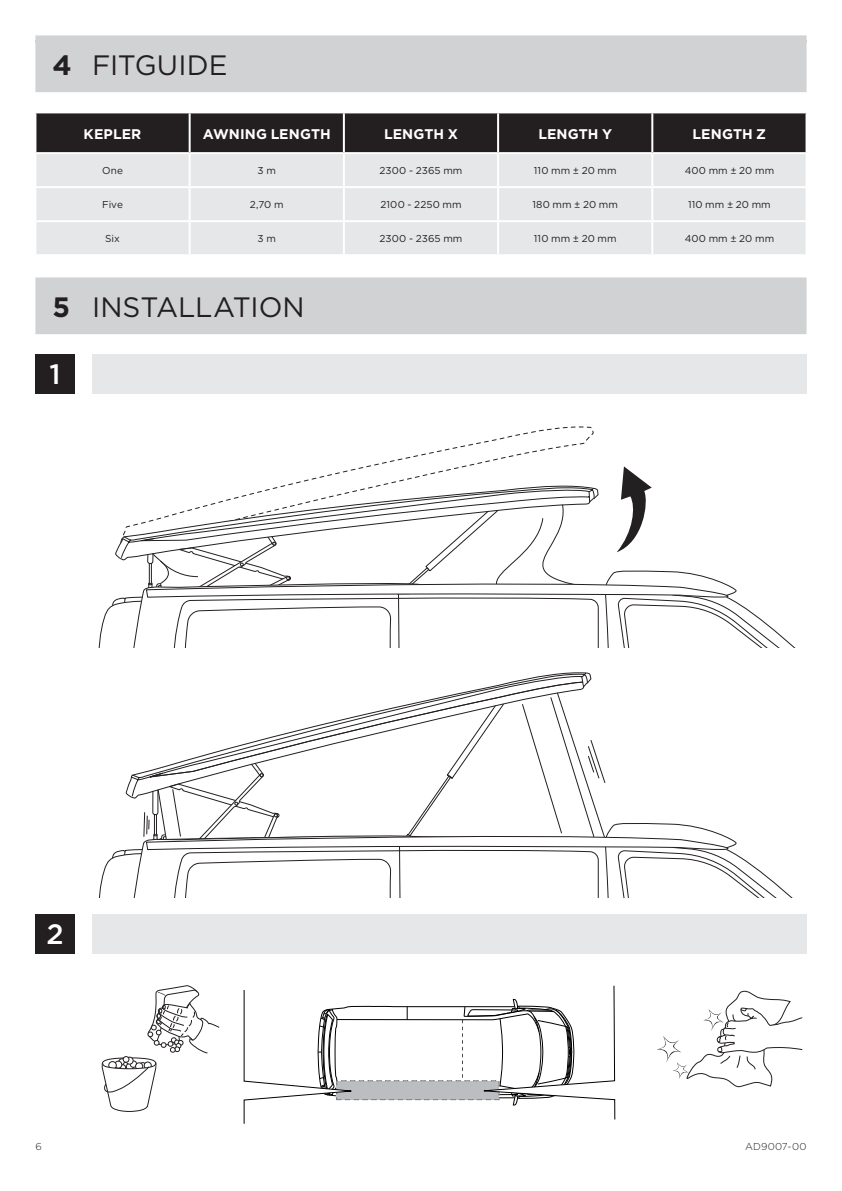
<style>
.page{position:relative;width:842px;height:1191px;background:#fff}
.page>*{position:absolute;margin:0;border:0;box-sizing:border-box;transform-origin:0 0}
.t1{font:28px "Thule";color:#231f20}
.t2{font:500 28px "Thule";color:#fff}
.TABLE-7pt_-_titel{font:700 14px "Thule";letter-spacing:.005em;color:#fff}
.TABLE-5pt_-_content{font:10px "Thule";letter-spacing:.01em;color:#231f20}
.t3{font:300 10px "Thule";letter-spacing:.025em;color:#231f20}
.s1{font-weight:700}
</style>
<div class="page">
<div style="left:35px;top:277px;width:771px;height:57px;background:#d1d2d4"></div>
<svg style="left:368px;top:426px;width:224px;height:40px"></svg>
<svg style="left:98px;top:466px;width:697px;height:181px"></svg>
<svg style="left:515px;top:672px;width:73px;height:17px"></svg>
<svg style="left:441px;top:681px;width:142px;height:16px"></svg>
<svg style="left:414px;top:697px;width:148px;height:6px"></svg>
<svg style="left:99px;top:703px;width:693px;height:194px"></svg>
<hr style="left:399px;top:846px;width:1px;height:51px;background:#231f20">
<svg style="left:657px;top:990px;width:146px;height:97px"></svg>
<svg style="left:243px;top:985px;width:372px;height:139px"></svg>
<svg style="left:102px;top:985px;width:118px;height:127px"></svg>
<div style="left:92px;top:354px;width:714px;height:40px;background:#e6e7e9"></div>
<div style="left:92px;top:914px;width:714px;height:40px;background:#e6e7e9"></div>
<div style="left:35px;top:354px;width:40px;height:40px;background:#231f20"></div>
<div style="left:35px;top:914px;width:40px;height:40px;background:#231f20"></div>
<div style="left:35px;top:35px;width:771px;height:57px;background:#d1d2d4"></div>
<div style="left:36px;top:113px;width:769px;height:39px;background:#231f20"></div>
<div style="left:36px;top:154px;width:769px;height:100px;background:#e6e7e9"></div>
<hr style="left:189px;top:113px;width:2px;height:39px;background:#fff">
<hr style="left:343px;top:113px;width:2px;height:39px;background:#fff">
<hr style="left:497px;top:113px;width:2px;height:39px;background:#fff">
<hr style="left:651px;top:113px;width:2px;height:39px;background:#fff">
<hr style="left:189px;top:154px;width:2px;height:32px;background:#fff">
<hr style="left:343px;top:154px;width:2px;height:32px;background:#fff">
<hr style="left:497px;top:154px;width:2px;height:32px;background:#fff">
<hr style="left:651px;top:154px;width:2px;height:32px;background:#fff">
<hr style="left:34px;top:186px;width:156px;height:2px;background:#fff">
<hr style="left:190px;top:186px;width:154px;height:2px;background:#fff">
<hr style="left:189px;top:188px;width:2px;height:32px;background:#fff">
<hr style="left:344px;top:186px;width:154px;height:2px;background:#fff">
<hr style="left:343px;top:188px;width:2px;height:32px;background:#fff">
<hr style="left:498px;top:186px;width:154px;height:2px;background:#fff">
<hr style="left:497px;top:188px;width:2px;height:32px;background:#fff">
<hr style="left:652px;top:186px;width:155px;height:2px;background:#fff">
<hr style="left:651px;top:188px;width:2px;height:32px;background:#fff">
<hr style="left:34px;top:220px;width:156px;height:2px;background:#fff">
<hr style="left:190px;top:220px;width:154px;height:2px;background:#fff">
<hr style="left:189px;top:222px;width:2px;height:32px;background:#fff">
<hr style="left:344px;top:220px;width:154px;height:2px;background:#fff">
<hr style="left:343px;top:222px;width:2px;height:32px;background:#fff">
<hr style="left:498px;top:220px;width:154px;height:2px;background:#fff">
<hr style="left:497px;top:222px;width:2px;height:32px;background:#fff">
<hr style="left:652px;top:220px;width:155px;height:2px;background:#fff">
<hr style="left:651px;top:222px;width:2px;height:32px;background:#fff">
<p class="t1" style="left:52px;top:47px;width:177px"><span class="s1">4</span> FITGUIDE</p>
<p class="TABLE-7pt_-_titel" style="left:84px;top:126px;width:59px">KEPLER</p>
<p class="TABLE-7pt_-_titel" style="left:203px;top:126px;width:129px">AWNING LENGTH</p>
<p class="TABLE-7pt_-_titel" style="left:384px;top:126px;width:75px">LENGTH X</p>
<p class="TABLE-7pt_-_titel" style="left:538px;top:126px;width:75px">LENGTH Y</p>
<p class="TABLE-7pt_-_titel" style="left:693px;top:126px;width:75px">LENGTH Z</p>
<p class="TABLE-5pt_-_content" style="left:102px;top:164px;width:22px">One</p>
<p class="TABLE-5pt_-_content" style="left:258px;top:164px;width:20px">3 m</p>
<p class="TABLE-5pt_-_content" style="left:379px;top:164px;width:84px">2300 - 2365 mm</p>
<p class="TABLE-5pt_-_content" style="left:534px;top:164px;width:84px">110 mm ± 20 mm</p>
<p class="TABLE-5pt_-_content" style="left:685px;top:164px;width:91px">400 mm ± 20 mm</p>
<p class="TABLE-5pt_-_content" style="left:102px;top:198px;width:22px">Five</p>
<p class="TABLE-5pt_-_content" style="left:250px;top:198px;width:35px">2,70 m</p>
<p class="TABLE-5pt_-_content" style="left:380px;top:198px;width:83px">2100 - 2250 mm</p>
<p class="TABLE-5pt_-_content" style="left:532px;top:198px;width:87px">180 mm ± 20 mm</p>
<p class="TABLE-5pt_-_content" style="left:688px;top:198px;width:84px">110 mm ± 20 mm</p>
<p class="TABLE-5pt_-_content" style="left:105px;top:232px;width:16px">Six</p>
<p class="TABLE-5pt_-_content" style="left:258px;top:232px;width:20px">3 m</p>
<p class="TABLE-5pt_-_content" style="left:379px;top:232px;width:84px">2300 - 2365 mm</p>
<p class="TABLE-5pt_-_content" style="left:534px;top:232px;width:84px">110 mm ± 20 mm</p>
<p class="TABLE-5pt_-_content" style="left:685px;top:232px;width:91px">400 mm ± 20 mm</p>
<p class="t1" style="left:52px;top:289px;width:254px"><span class="s1">5</span> INSTALLATION</p>
<p class="t2" style="left:49px;top:356px;width:13px">1</p>
<p class="t2" style="left:46px;top:916px;width:19px">2</p>
<p class="t3" style="left:35px;top:1140px;width:8px">6</p>
<p class="t3" style="left:745px;top:1140px;width:63px">Ad9007-00</p>
</div>
